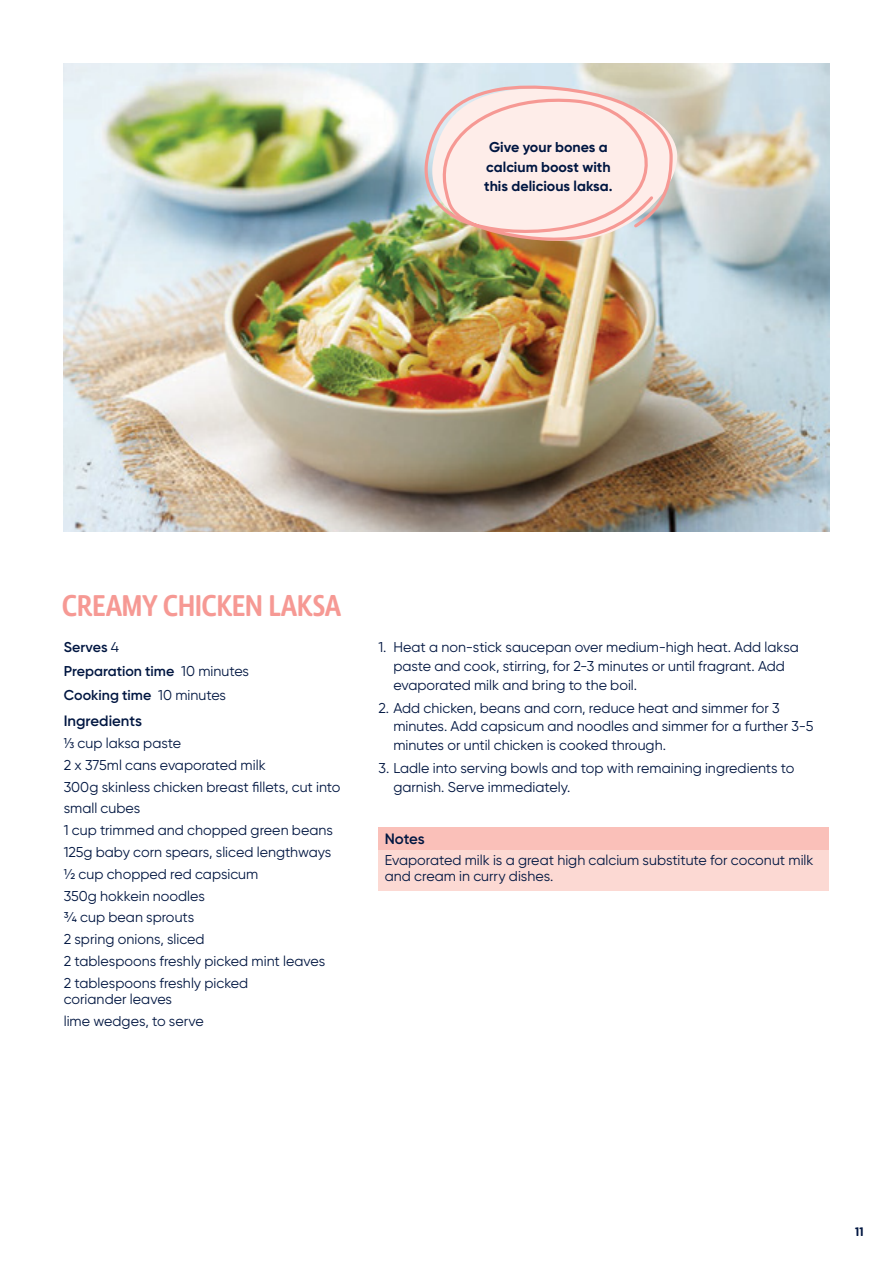
<style>
.page{position:relative;width:893px;height:1263px;background:#fff}
.page>*{position:absolute;margin:0;border:0;box-sizing:border-box;transform-origin:0 0}
.t1{font:500 36px "Lemon Sans Rnd Cnd";letter-spacing:-.015em;color:#f69994}
.t2{font:500 18px "Lemon Sans Rnd Cnd";color:#001641}
.t3{font:600 15px "Gilroy";color:#001641}
.t4{font:14.25px/21.8px "Gilroy";color:#001641}
.t5{font:600 14.25px/23.7px "Gilroy";color:#001641}
.t6{font:700 14.25px/19.5px "Gilroy";color:#001641;text-align:center}
.s1{font-weight:400}
</style>
<div class="page">
<img style="left:64px;top:64px;width:765px;height:467px">
<div style="left:378px;top:828px;width:451px;height:22px;background:#fac0b9"></div>
<div style="left:378px;top:850px;width:451px;height:40px;background:#fcd9d3"></div>
<svg style="left:419px;top:83px;width:260px;height:162px;background:#eddcd5"></svg>
<p class="t6" style="left:484px;top:137px;width:130px">Give your bones a calcium boost with this delicious laksa.</p>
<h1 class="t1" style="left:62px;top:585px;width:280px">CREAMY CHICKEN LAKSA</h1>
<p class="t5" style="left:64px;top:635px;width:187px">Serves <span class="s1">4<br></span>Preparation time <span class="s1">10 minutes<br></span>Cooking time <span class="s1">10 minutes</span></p>
<p class="t3" style="left:64px;top:711px;width:80px">Ingredients</p>
<p class="t4" style="left:64px;top:732px;width:278px">1/3 cup laksa paste<br>2 x 375ml cans evaporated milk<br>300g skinless chicken breast fillets, cut into small cubes<br>1 cup trimmed and chopped green beans<br>125g baby corn spears, sliced lengthways ½ cup chopped red capsicum<br>350g hokkein noodles<br>¾ cup bean sprouts<br>2 spring onions, sliced<br>2 tablespoons freshly picked mint leaves<br>2 tablespoons freshly picked</p>
<p class="t4" style="left:64px;top:988px;width:142px">coriander leaves<br>lime wedges, to serve</p>
<p class="t4" style="left:393px;top:638px;width:407px;line-height:18.8px;text-indent:-15px">1. Heat a non-stick saucepan over medium-high heat. Add laksa paste and cook, stirring, for 2-3 minutes or until fragrant. Add evaporated milk and bring to the boil.</p>
<p class="t4" style="left:393px;top:698px;width:422px;line-height:18.8px;text-indent:-15px">2. Add chicken, beans and corn, reduce heat and simmer for 3 minutes. Add capsicum and noodles and simmer for a further 3-5 minutes or until chicken is cooked through.</p>
<p class="t4" style="left:393px;top:759px;width:402px;line-height:18.8px;text-indent:-15px">3. Ladle into serving bowls and top with remaining ingredients to garnish. Serve immediately.</p>
<p class="t3" style="left:385px;top:829px;width:41px">Notes</p>
<p class="t4" style="left:385px;top:851px;width:430px;line-height:16.5px">Evaporated milk is a great high calcium substitute for coconut milk and cream in curry dishes.</p>
<p class="t2" style="left:855px;top:1221px;width:10px">11</p>
</div>
